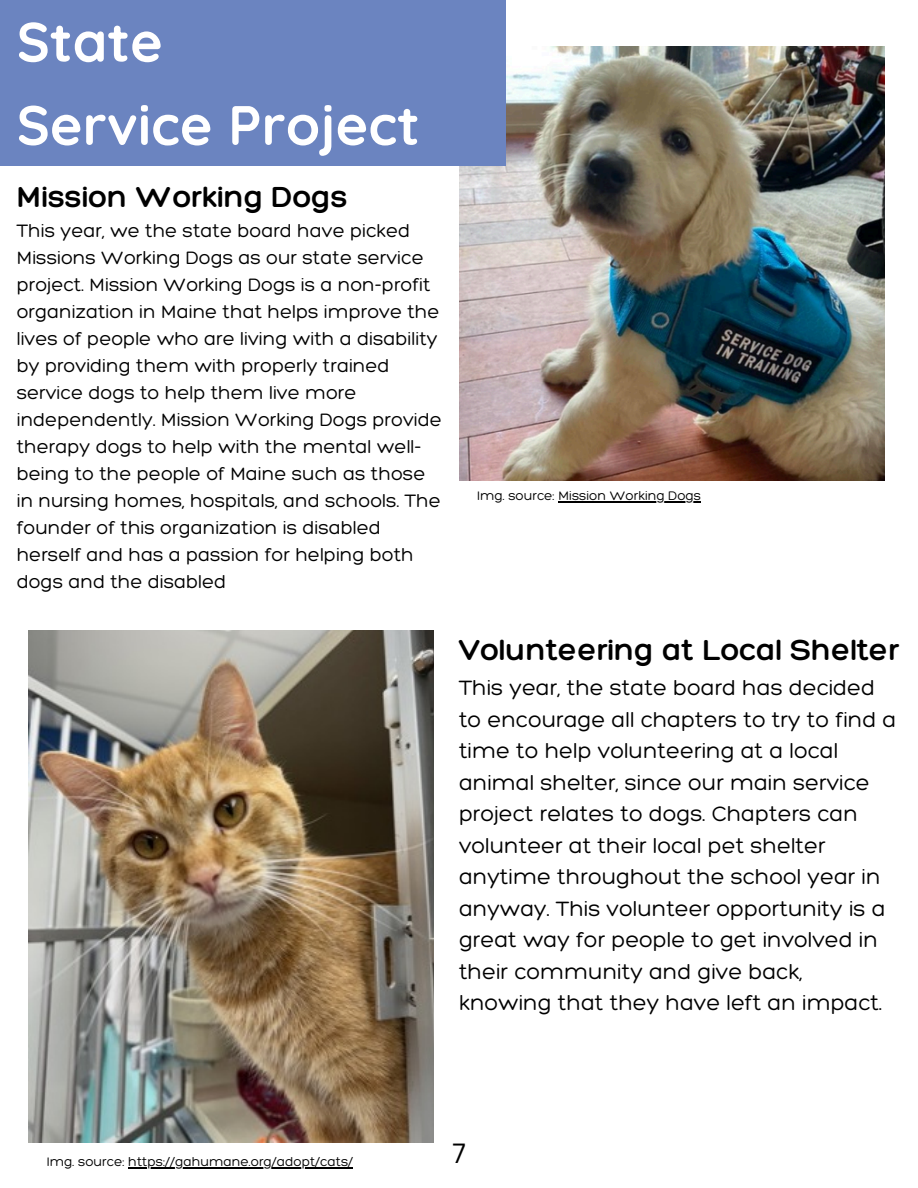
<style>
.page{position:relative;width:918px;height:1188px;background:#fff}
.page>*{position:absolute;margin:0;border:0;box-sizing:border-box;transform-origin:0 0}
.t1{font:700 55.5px/83.2px "Quicksand";color:#fff}
.t2{font:300 31.5px "Hero";color:#000}
.t3{font:27px "Canva Sans";color:#000}
.t4{font:300 22.5px/31.5px "Hero";color:#000}
.t5{font:300 19.5px/27px "Hero";color:#000}
.t6{font:300 13.5px "Hero";color:#000}
</style>
<div class="page">
<img style="left:459px;top:46px;width:425px;height:434px">
<div style="left:0;top:0;width:505px;height:166px;background:#6b84c0"></div>
<img style="left:28px;top:631px;width:405px;height:511px">
<hr style="left:558px;top:501px;width:143px;height:1px;background:#000">
<hr style="left:128px;top:1167px;width:225px;height:1px;background:#000">
<p class="t1" style="left:17px;top:-1px;width:405px">State<br>Service Project</p>
<p class="t2" style="left:17px;top:177px;width:333px">Mission Working Dogs</p>
<p class="t5" style="left:17px;top:217px;width:427px">This year, we the state board have picked Missions Working Dogs as our state service project. Mission Working Dogs is a non-profit organization in Maine that helps improve the lives of people who are living with a disability by providing them with properly trained service dogs to help them live more independently. Mission Working Dogs provide therapy dogs to help with the mental well&shy;being to the people of Maine such as those in nursing homes, hospitals, and schools. The founder of this organization is disabled herself and has a passion for helping both dogs and the disabled</p>
<p class="t6" style="left:477px;top:487px;width:226px">Img. source: Mission Working Dogs</p>
<h2 class="t2" style="left:459px;top:630px;width:442px">Volunteering at Local Shelter</h2>
<p class="t4" style="left:459px;top:672px;width:439px">This year, the state board has decided to encourage all chapters to try to find a time to help volunteering at a local animal shelter, since our main service project relates to dogs. Chapters can volunteer at their local pet shelter anytime throughout the school year in anyway. This volunteer opportunity is a great way for people to get involved in their community and give back, knowing that they have left an impact.</p>
<p class="t6" style="left:47px;top:1153px;width:308px">Img. source: https://gahumane.org/adopt/cats/</p>
<h3 class="t3" style="left:452px;top:1134px;width:15px">7</h3>
</div>
